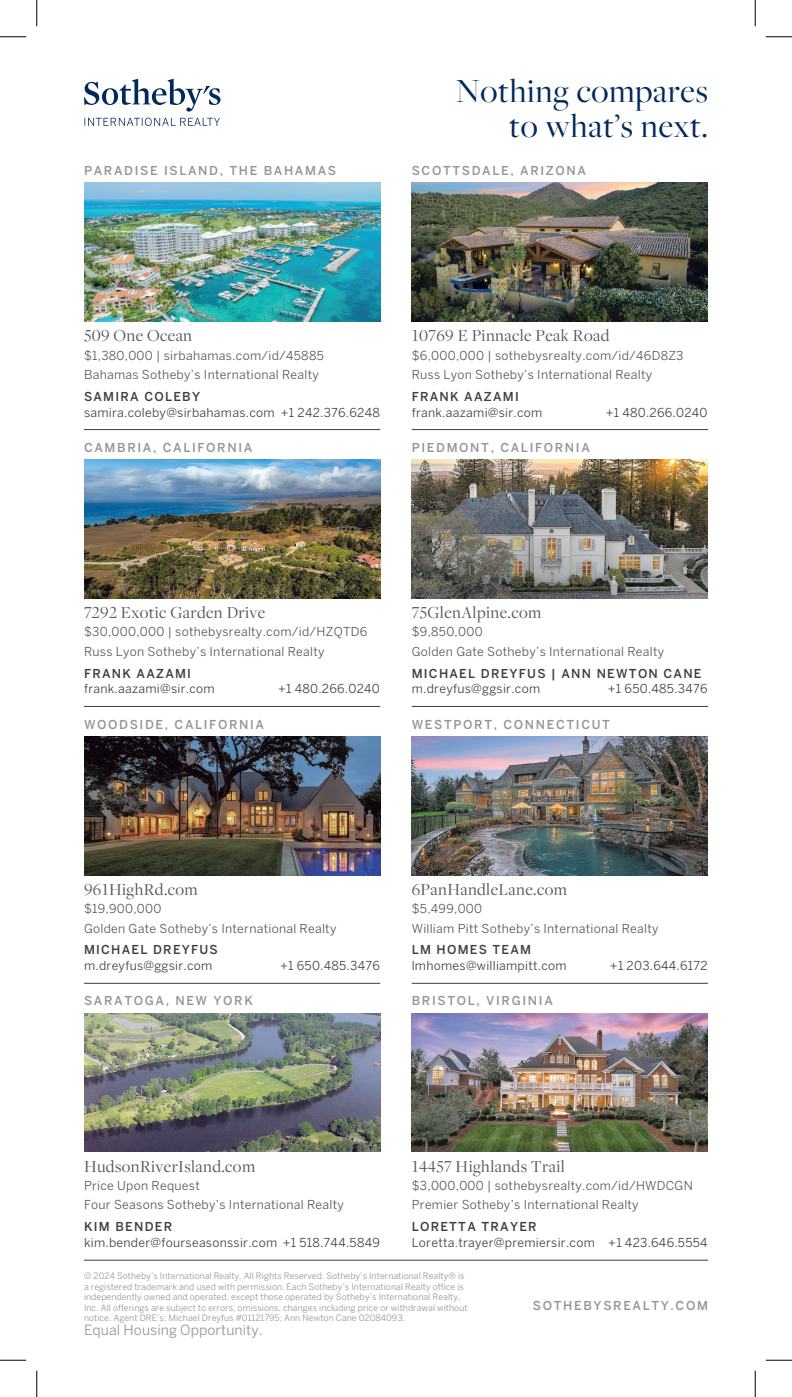
<style>
.page{position:relative;width:792px;height:1397px;background:#fff}
.page>*{position:absolute;margin:0;border:0;box-sizing:border-box;transform-origin:0 0}
.t1{font:35px/35px "Freight Big Pro";letter-spacing:.02em;color:#00295c;text-align:right}
.t2{font:17.5px "Freight Disp Pro";letter-spacing:.02em;color:#545557}
.t3{font:14px "Benton Sans";letter-spacing:.005em;color:#939598}
.t4{font:12.25px/19.2px "Benton Sans";letter-spacing:.02em;color:#545557}
.t5{font:12.25px "Benton Sans";letter-spacing:.02em;color:#3e3e3f}
.t6{font:500 12.25px "Benton Sans";letter-spacing:.135em;color:#939598}
.t7{font:500 12.25px "Benton Sans";letter-spacing:.1em;color:#3e3e3f}
.t8{font:8.75px/10.5px "Benton Sans";letter-spacing:.005em;color:#939598}
</style>
<div class="page">
<svg style="left:84px;top:79px;width:136px;height:33px"></svg>
<svg style="left:84px;top:118px;width:136px;height:8px"></svg>
<img style="left:84px;top:736px;width:296px;height:139px">
<img style="left:84px;top:183px;width:296px;height:138px">
<img style="left:84px;top:1013px;width:296px;height:138px">
<img style="left:84px;top:460px;width:296px;height:138px">
<img style="left:412px;top:183px;width:296px;height:138px">
<img style="left:412px;top:736px;width:296px;height:139px">
<img style="left:412px;top:1013px;width:296px;height:138px">
<img style="left:412px;top:460px;width:296px;height:138px">
<hr style="left:84px;top:429px;width:296px;height:1px;background:#3e3e3f">
<hr style="left:412px;top:429px;width:296px;height:1px;background:#3e3e3f">
<hr style="left:84px;top:706px;width:296px;height:1px;background:#3e3e3f">
<hr style="left:412px;top:706px;width:296px;height:1px;background:#3e3e3f">
<hr style="left:84px;top:983px;width:296px;height:1px;background:#3e3e3f">
<hr style="left:412px;top:983px;width:296px;height:1px;background:#3e3e3f">
<hr style="left:84px;top:1259px;width:624px;height:1px;background:#3e3e3f">
<svg style="left:0;top:36px;width:26px;height:1px"></svg>
<svg style="left:765px;top:36px;width:27px;height:1px"></svg>
<svg style="left:0;top:1359px;width:26px;height:1px"></svg>
<svg style="left:765px;top:1359px;width:27px;height:1px"></svg>
<svg style="left:36px;top:0;width:1px;height:26px"></svg>
<svg style="left:36px;top:1370px;width:1px;height:26px"></svg>
<svg style="left:755px;top:0;width:1px;height:26px"></svg>
<svg style="left:755px;top:1370px;width:1px;height:26px"></svg>
<p class="t6" style="left:84px;top:163px;width:254px">PARADISE ISLAND, THE BAHAMAS</p>
<h1 class="t1" style="left:456px;top:73px;width:253px">Nothing compares to what’s next.</h1>
<p class="t6" style="left:412px;top:163px;width:176px">SCOTTSDALE, ARIZONA</p>
<h2 class="t2" style="left:84px;top:324px;width:110px">509 One Ocean</h2>
<p class="t4" style="left:84px;top:345px;width:241px">$1,380,000 | sirbahamas.com/id/45885<br>Bahamas Sotheby’s International Realty</p>
<p class="t7" style="left:84px;top:389px;width:118px">SAMIRA COLEBY</p>
<p class="t5" style="left:84px;top:405px;width:297px">samira.coleby@sirbahamas.com +1 242.376.6248</p>
<p class="t6" style="left:84px;top:440px;width:170px">CAMBRIA, CALIFORNIA</p>
<h2 class="t2" style="left:412px;top:324px;width:199px">10769 E Pinnacle Peak Road</h2>
<p class="t4" style="left:412px;top:345px;width:273px">$6,000,000 | sothebysrealty.com/id/46D8Z3<br>Russ Lyon Sotheby’s International Realty</p>
<p class="t7" style="left:412px;top:389px;width:109px">FRANK AAZAMI</p>
<p class="t5" style="left:412px;top:405px;width:132px">frank.aazami@sir.com</p>
<p class="t5" style="left:606px;top:405px;width:103px">+1 480.266.0240</p>
<p class="t6" style="left:412px;top:440px;width:180px">PIEDMONT, CALIFORNIA</p>
<h2 class="t2" style="left:84px;top:601px;width:183px">7292 Exotic Garden Drive</h2>
<p class="t4" style="left:84px;top:622px;width:285px">$30,000,000 | sothebysrealty.com/id/HZQTD6<br>Russ Lyon Sotheby’s International Realty</p>
<p class="t7" style="left:84px;top:665px;width:109px">FRANK AAZAMI</p>
<p class="t5" style="left:84px;top:681px;width:132px">frank.aazami@sir.com</p>
<p class="t5" style="left:278px;top:681px;width:103px">+1 480.266.0240</p>
<p class="t6" style="left:84px;top:716px;width:181px">WOODSIDE, CALIFORNIA</p>
<h2 class="t2" style="left:412px;top:601px;width:131px">75GlenAlpine.com</h2>
<p class="t4" style="left:412px;top:622px;width:254px">$9,850,000<br>Golden Gate Sotheby’s International Realty</p>
<p class="t7" style="left:412px;top:665px;width:291px">MICHAEL DREYFUS | ANN NEWTON CANE</p>
<p class="t5" style="left:412px;top:681px;width:130px">m.dreyfus@ggsir.com</p>
<p class="t5" style="left:608px;top:681px;width:101px">+1 650.485.3476</p>
<p class="t6" style="left:412px;top:716px;width:200px">WESTPORT, CONNECTICUT</p>
<h2 class="t2" style="left:84px;top:878px;width:115px">961HighRd.com</h2>
<p class="t4" style="left:84px;top:899px;width:254px">$19,900,000<br>Golden Gate Sotheby’s International Realty</p>
<p class="t7" style="left:84px;top:942px;width:135px">MICHAEL DREYFUS</p>
<p class="t5" style="left:84px;top:958px;width:130px">m.dreyfus@ggsir.com</p>
<p class="t5" style="left:280px;top:958px;width:101px">+1 650.485.3476</p>
<p class="t6" style="left:84px;top:993px;width:170px">SARATOGA, NEW YORK</p>
<h2 class="t2" style="left:412px;top:878px;width:157px">6PanHandleLane.com</h2>
<p class="t4" style="left:412px;top:899px;width:248px">$5,499,000<br>William Pitt Sotheby’s International Realty</p>
<p class="t7" style="left:412px;top:942px;width:121px">LM HOMES TEAM</p>
<p class="t5" style="left:412px;top:958px;width:156px">lmhomes@williampitt.com</p>
<p class="t5" style="left:610px;top:958px;width:99px">+1 203.644.6172</p>
<p class="t6" style="left:412px;top:993px;width:143px">BRISTOL, VIRGINIA</p>
<h2 class="t2" style="left:84px;top:1154px;width:173px">HudsonRiverIsland.com</h2>
<p class="t4" style="left:84px;top:1175px;width:261px">Price Upon Request<br>Four Seasons Sotheby’s International Realty</p>
<p class="t7" style="left:84px;top:1219px;width:90px">KIM BENDER</p>
<p class="t5" style="left:84px;top:1235px;width:297px">kim.bender@fourseasonssir.com +1 518.744.5849</p>
<h2 class="t2" style="left:412px;top:1154px;width:155px">14457 Highlands Trail</h2>
<p class="t4" style="left:412px;top:1175px;width:283px">$3,000,000 | sothebysrealty.com/id/HWDCGN<br>Premier Sotheby’s International Realty</p>
<p class="t7" style="left:412px;top:1219px;width:126px">LORETTA TRAYER</p>
<p class="t5" style="left:412px;top:1235px;width:297px">Loretta.trayer@premiersir.com +1 423.646.5554</p>
<p class="t8" style="left:84px;top:1270px;width:385px">© 2024 Sotheby’s International Realty. All Rights Reserved. Sotheby’s International Realty® is a registered trademark and used with permission. Each Sotheby’s International Realty office is independently owned and operated, except those operated by Sotheby’s International Realty, Inc. All offerings are subject to errors, omissions, changes including price or withdrawal without notice. Agent DRE’s: Michael Dreyfus #01121795; Ann Newton Cane 02084093.</p>
<p class="t3" style="left:84px;top:1321px;width:180px">Equal Housing Opportunity.</p>
<p class="t6" style="left:533px;top:1297px;width:176px">SOTHEBYSREALTY.COM</p>
</div>
